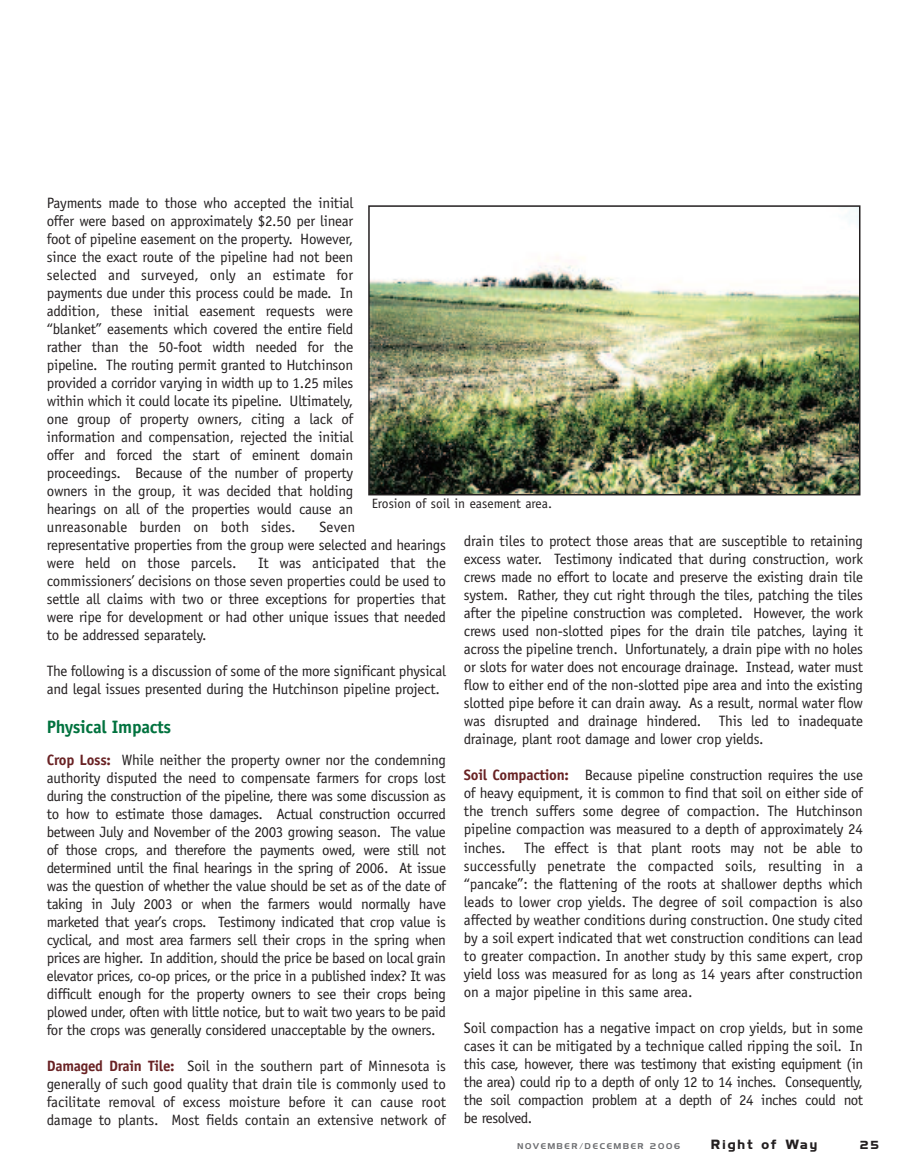
<style>
.page{position:relative;width:905px;height:1175px;background:#fff}
.page>*{position:absolute;margin:0;border:0;box-sizing:border-box;transform-origin:0 0}
.t1{font:700 18px "Officina Sans";letter-spacing:-.015em;color:#00723e}
.t2{font:15px/18px "Officina Sans";letter-spacing:-.015em;color:#231f20;text-align:justify}
.t3{font:13.5px "Officina Sans";color:#231f20}
.t4{font:700 12px "Highland Gothic FLF";letter-spacing:.165em;color:#231f20}
.t5{font:700 10.5px "Highland Gothic FLF";color:#231f20}
.t6{font:7.5px "Highland Gothic FLF";letter-spacing:.25em;color:#6c6d70}
.s1{font-weight:700;color:#692224}
</style>
<div class="page">
<img style="left:371px;top:208px;width:486px;height:284px">
<div style="left:368px;top:205px;width:492px;height:290px;border:2px solid #231f20"></div>
<p class="t2" style="left:47px;top:195px;width:308px">Payments made to those who accepted the initial offer were based on approximately $2.50 per linear foot of pipeline easement on the property. However, since the exact route of the pipeline had not been selected and surveyed, only an estimate for payments due under this process could be made. In addition, these initial easement requests were “blanket” easements which covered the entire field rather than the 50-foot width needed for the pipeline. The routing permit granted to Hutchinson provided a corridor varying in width up to 1.25 miles within which it could locate its pipeline. Ultimately, one group of property owners, citing a lack of information and compensation, rejected the initial offer and forced the start of eminent domain proceedings. Because of the number of property owners in the group, it was decided that holding hearings on all of the properties would cause an unreasonable burden on both sides.</p>
<p class="t3" style="left:372px;top:499px;width:182px">Erosion of soil in easement area.</p>
<p class="t2" style="left:47px;top:519px;width:401px;text-align:left;text-indent:273px">Seven<br>representative properties from the group were selected and hearings were held on those parcels.</p>
<p class="t2" style="left:464px;top:533px;width:401px">drain tiles to protect those areas that are susceptible to retaining excess water. Testimony indicated that during construction, work crews made no effort to locate and preserve the existing drain tile system. Rather, they cut right through the tiles, patching the tiles after the pipeline construction was completed. However, the work crews used non-slotted pipes for the drain tile patches, laying it across the pipeline trench. Unfortunately, a drain pipe with no holes or slots for water does not encourage drainage. Instead, water must flow to either end of the non-slotted pipe area and into the existing slotted pipe before it can drain away. As a result, normal water flow was disrupted and drainage hindered. This led to inadequate drainage, plant root damage and lower crop yields.</p>
<p class="t2" style="left:464px;top:767px;width:401px"><span class="s1">Soil Compaction:</span> Because pipeline construction requires the use of heavy equipment, it is common to find that soil on either side of the trench suffers some degree of compaction. The Hutchinson pipeline compaction was measured to a depth of approximately 24 inches. The effect is that plant roots may not be able to successfully penetrate the compacted soils, resulting in a “pancake”: the flattening of the roots at shallower depths which leads to lower crop yields. The degree of soil compaction is also affected by weather conditions during construction. One study cited by a soil expert indicated that wet construction conditions can lead to greater compaction. In another study by this same expert, crop yield loss was measured for as long as 14 years after construction on a major pipeline in this same area.</p>
<p class="t2" style="left:464px;top:1019px;width:401px">Soil compaction has a negative impact on crop yields, but in some cases it can be mitigated by a technique called ripping the soil. In this case, however, there was testimony that existing equipment (in the area) could rip to a depth of only 12 to 14 inches. Consequently, the soil compaction problem at a depth of 24 inches could not be resolved.</p>
<p class="t2" style="left:47px;top:555px;width:400px;text-indent:211px">It was anticipated that the commissioners’ decisions on those seven properties could be used to settle all claims with two or three exceptions for properties that were ripe for development or had other unique issues that needed to be addressed separately.</p>
<p class="t2" style="left:47px;top:663px;width:401px">The following is a discussion of some of the more significant physical and legal issues presented during the Hutchinson pipeline project.</p>
<p class="t1" style="left:47px;top:719px;width:126px">Physical Impacts</p>
<p class="t2" style="left:47px;top:751px;width:401px"><span class="s1">Crop Loss:</span> While neither the property owner nor the condemning authority disputed the need to compensate farmers for crops lost during the construction of the pipeline, there was some discussion as to how to estimate those damages. Actual construction occurred between July and November of the 2003 growing season. The value of those crops, and therefore the payments owed, were still not determined until the final hearings in the spring of 2006. At issue was the question of whether the value should be set as of the date of taking in July 2003 or when the farmers would normally have marketed that year’s crops. Testimony indicated that crop value is cyclical, and most area farmers sell their crops in the spring when prices are higher. In addition, should the price be based on local grain elevator prices, co-op prices, or the price in a published index? It was difficult enough for the property owners to see their crops being plowed under, often with little notice, but to wait two years to be paid for the crops was generally considered unacceptable by the owners.</p>
<p class="t2" style="left:47px;top:1057px;width:401px"><span class="s1">Damaged Drain Tile:</span> Soil in the southern part of Minnesota is generally of such good quality that drain tile is commonly used to facilitate removal of excess moisture before it can cause root damage to plants. Most fields contain an extensive network of</p>
<p class="t6" style="left:517px;top:1142px;width:164px">NOVEMBER/DECEMBER 2006</p>
<p class="t4" style="left:711px;top:1137px;width:107px">Right of Way</p>
<p class="t5" style="left:860px;top:1139px;width:20px">25</p>
</div>
